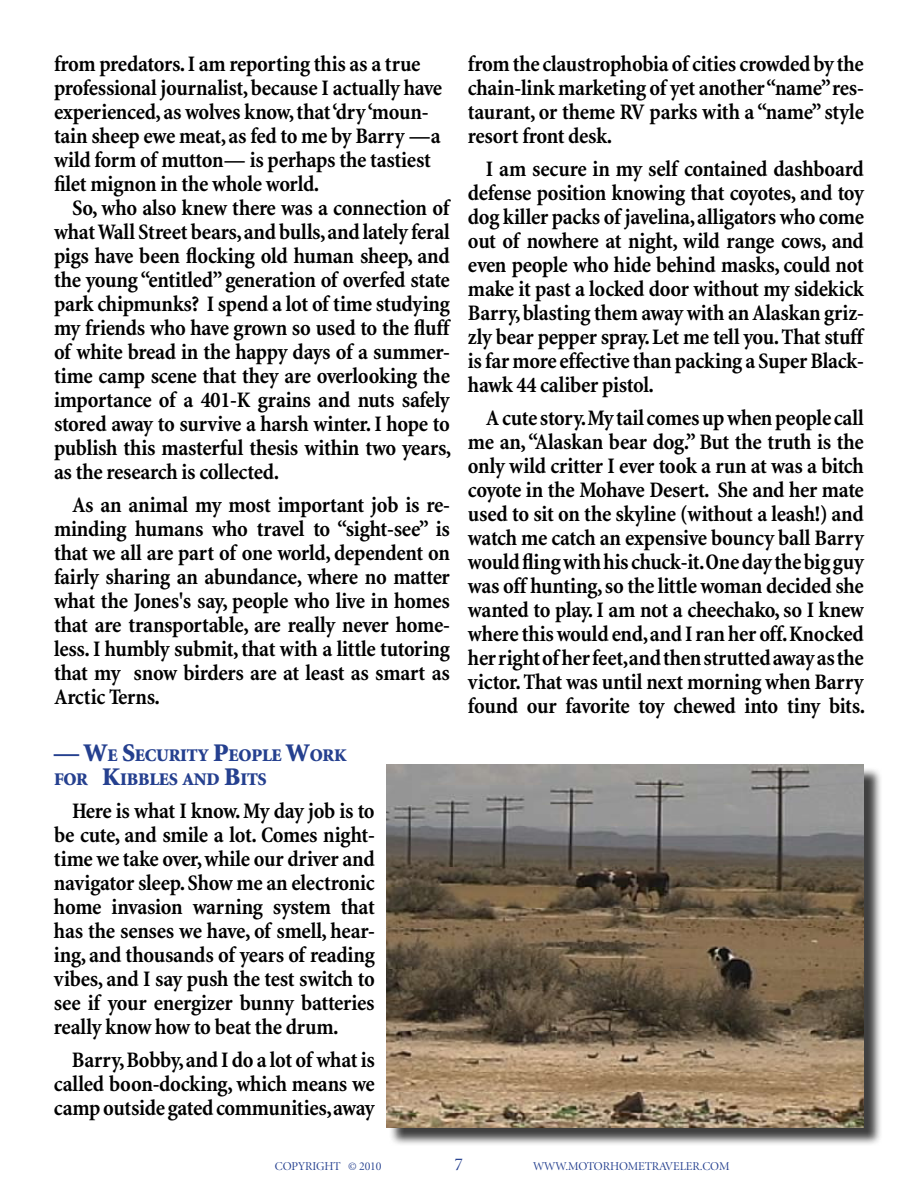
<style>
.page{position:relative;width:918px;height:1188px;background:#fff}
.page>*{position:absolute;margin:0;border:0;box-sizing:border-box;transform-origin:0 0}
.t1{font:700 condensed 22.5px/24px "Minion";letter-spacing:-.015em;color:#000;text-align:justify}
.t2{font:18px "Minion Display";color:#25408f}
.t3{font:900 17.85px/24px "Minion";letter-spacing:-.015em;color:#25408f}
.t4{font:12px "Minion Display";letter-spacing:-.01em;color:#25408f}
.s1{font-size:25.5px}
</style>
<div class="page">
<div style="left:389px;top:767px;width:494px;height:380px;background:#000;opacity:.75"></div>
<img style="left:387px;top:765px;width:477px;height:363px">
<p class="t1" style="left:54px;top:52px;width:390px;text-align:left">from predators. I am reporting this as a true professional journalist, because I actually have experienced, as wolves know, that ‘dry ‘moun&shy;tain sheep ewe meat, as fed to me by Barry —a wild form of mutton— is perhaps the tastiest filet mignon in the whole world.</p>
<p class="t1" style="left:54px;top:196px;width:399px;text-indent:18px">So, who also knew there was a connection of what Wall Street bears, and bulls, and lately feral pigs have been flocking old human sheep, and the young “entitled” generation of overfed state park chipmunks? I spend a lot of time studying my friends who have grown so used to the fluff of white bread in the happy days of a summer&shy;time camp scene that they are overlooking the importance of a 401-K grains and nuts safely stored away to survive a harsh winter. I hope to publish this masterful thesis within two years, as the research is collected.</p>
<p class="t1" style="left:54px;top:493px;width:398px;text-indent:18px">As an animal my most important job is re&shy;minding humans who travel to “sight-see” is that we all are part of one world, dependent on fairly sharing an abundance, where no matter what the Jones's say, people who live in homes that are transportable, are really never home&shy;less. I humbly submit, that with a little tutoring that my snow birders are at least as smart as Arctic Terns.</p>
<p class="t3" style="left:54px;top:744px;width:294px"><span class="s1">— W</span>E <span class="s1">S</span>ECURITY <span class="s1">P</span>EOPLE <span class="s1">W</span>ORK<br>FOR <span class="s1">K</span>IBBLES AND <span class="s1">B</span>ITS</p>
<p class="t1" style="left:54px;top:799px;width:322px;text-indent:18px">Here is what I know. My day job is to be cute, and smile a lot. Comes night&shy;time we take over, while our driver and navigator sleep. Show me an electronic home invasion warning system that has the senses we have, of smell, hear&shy;ing, and thousands of years of reading vibes, and I say push the test switch to see if your energizer bunny batteries really know how to beat the drum.</p>
<p class="t1" style="left:54px;top:1048px;width:322px;text-indent:18px">Barry, Bobby, and I do a lot of what is called boon-docking, which means we camp outside gated communities, away</p>
<p class="t1" style="left:468px;top:52px;width:397px">from the claustrophobia of cities crowded by the chain-link marketing of yet another “name” res&shy;taurant, or theme RV parks with a “name” style resort front desk.</p>
<p class="t1" style="left:468px;top:157px;width:398px;text-indent:18px">I am secure in my self contained dashboard defense position knowing that coyotes, and toy dog killer packs of javelina, alligators who come out of nowhere at night, wild range cows, and even people who hide behind masks, could not make it past a locked door without my sidekick Barry, blasting them away with an Alaskan griz&shy;zly bear pepper spray. Let me tell you. That stuff is far more effective than packing a Super Black&shy;hawk 44 caliber pistol.</p>
<p class="t1" style="left:468px;top:406px;width:399px;text-indent:18px">A cute story. My tail comes up when people call me an, “Alaskan bear dog.” But the truth is the only wild critter I ever took a run at was a bitch coyote in the Mohave Desert. She and her mate used to sit on the skyline (without a leash!) and watch me catch an expensive bouncy ball Barry would fling with his chuck-it. One day the big guy was off hunting, so the little woman decided she wanted to play. I am not a cheechako, so I knew where this would end, and I ran her off. Knocked her right of her feet, and then strutted away as the victor. That was until next morning when Barry found our favorite toy chewed into tiny bits.</p>
<p class="t4" style="left:275px;top:1160px;width:108px">COPYRIGHT © 2010</p>
<p class="t2" style="left:454px;top:1155px;width:10px">7</p>
<p class="t4" style="left:533px;top:1160px;width:198px">WWW.MOTORHOMETRAVELER.COM</p>
</div>
